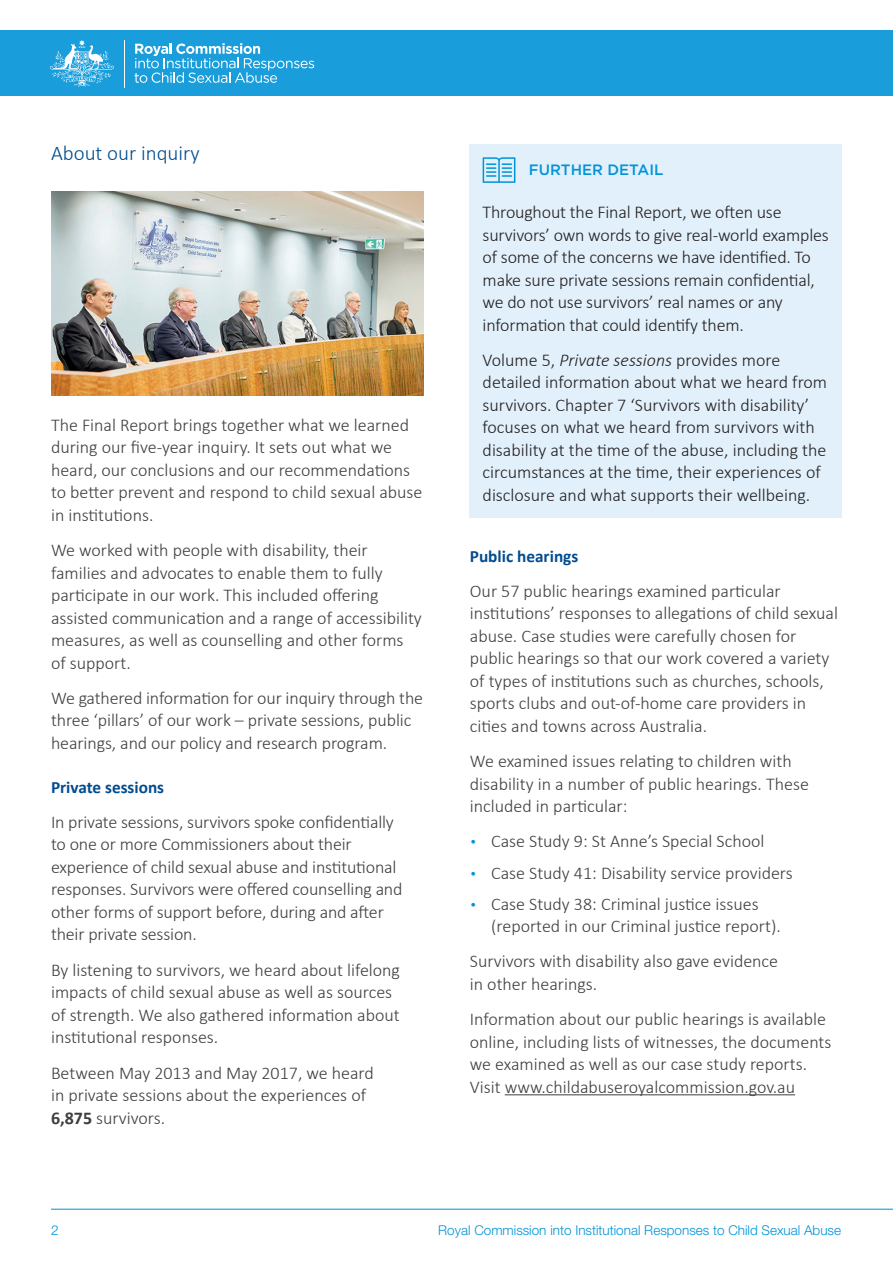
<style>
.page{position:relative;width:893px;height:1263px;background:#fff}
.page>*{position:absolute;margin:0;border:0;box-sizing:border-box;transform-origin:0 0}
.HEADING_4{font:300 21px "Calibri";color:#014c8f}
.BODY{font:300 18px/22.5px "Calibri";color:#3e3e3f}
.CALLOUT_BOX{font:300 18px/22.5px "Calibri";letter-spacing:-.01em;color:#231f20}
.HEADING_5{font:700 17.25px "Calibri";color:#014c8f}
.CALLOUT_BOX-2{font:500 15px "Gotham";color:#0093d8}
.t1{font:300 13.5px "Helvetica Neue LT Pro";color:#0093d8}
.s1{font-weight:700}
.s2{font-style:italic}
.s3{font-family:"Gotham";font-size:15px;color:#0093d8}
</style>
<div class="page">
<hr style="left:51px;top:1209px;width:842px;height:1px;background:#0093d8">
<img style="left:51px;top:192px;width:372px;height:204px">
<hr style="left:505px;top:1094px;width:290px;height:1px;background:#3e3e3f">
<div style="left:470px;top:145px;width:372px;height:373px;background:#e1f0fa"></div>
<svg style="left:483px;top:157px;width:32px;height:26px"></svg>
<div style="left:0;top:30px;width:893px;height:66px;background:#1a9edb"></div>
<hr style="left:124px;top:41px;width:1px;height:47px;background:#fff">
<svg style="left:135px;top:43px;width:179px;height:40px"></svg>
<svg style="left:50px;top:40px;width:64px;height:47px"></svg>
<p class="HEADING_4" style="left:51px;top:140px;width:150px">About our inquiry</p>
<p class="BODY" style="left:51px;top:413px;width:373px">The Final Report brings together what we learned during our five-year inquiry. It sets out what we heard, our conclusions and our recommendations to better prevent and respond to child sexual abuse in institutions.</p>
<p class="BODY" style="left:51px;top:538px;width:372px">We worked with people with disability, their families and advocates to enable them to fully participate in our work. This included offering assisted communication and a range of accessibility measures, as well as counselling and other forms of support.</p>
<p class="BODY" style="left:51px;top:686px;width:374px">We gathered information for our inquiry through the three ‘pillars’ of our work – private sessions, public hearings, and our policy and research program.</p>
<p class="HEADING_5" style="left:51px;top:776px;width:115px">Private sessions</p>
<p class="BODY" style="left:51px;top:810px;width:353px">In private sessions, survivors spoke confidentially to one or more Commissioners about their experience of child sexual abuse and institutional responses. Survivors were offered counselling and other forms of support before, during and after their private session.</p>
<p class="BODY" style="left:51px;top:958px;width:351px">By listening to survivors, we heard about lifelong impacts of child sexual abuse as well as sources of strength. We also gathered information about institutional responses.</p>
<p class="BODY" style="left:51px;top:1060px;width:324px">Between May 2013 and May 2017, we heard in private sessions about the experiences of<br><span class="s1">6,875</span> survivors.</p>
<p class="CALLOUT_BOX-2" style="left:529px;top:160px;width:136px">FURTHER DETAIL</p>
<p class="CALLOUT_BOX" style="left:483px;top:200px;width:348px">Throughout the Final Report, we often use survivors’ own words to give real-world examples of some of the concerns we have identified. To make sure private sessions remain confidential, we do not use survivors’ real names or any information that could identify them.</p>
<p class="CALLOUT_BOX" style="left:483px;top:348px;width:346px">Volume 5, <span class="s2">Private sessions</span> provides more detailed information about what we heard from survivors. Chapter 7 ‘Survivors with disability’ focuses on what we heard from survivors with disability at the time of the abuse, including the circumstances at the time, their experiences of disclosure and what supports their wellbeing.</p>
<p class="HEADING_5" style="left:470px;top:545px;width:110px">Public hearings</p>
<p class="BODY" style="left:470px;top:579px;width:370px">Our 57 public hearings examined particular institutions’ responses to allegations of child sexual abuse. Case studies were carefully chosen for public hearings so that our work covered a variety of types of institutions such as churches, schools, sports clubs and out-of-home care providers in cities and towns across Australia.</p>
<p class="BODY" style="left:470px;top:749px;width:340px">We examined issues relating to children with disability in a number of public hearings. These included in particular:</p>
<p class="BODY" style="left:470px;top:829px;width:296px"><span class="s3">•</span> Case Study 9: St Anne’s Special School</p>
<p class="BODY" style="left:470px;top:860px;width:324px"><span class="s3">•</span> Case Study 41: Disability service providers</p>
<p class="BODY" style="left:491px;top:891px;width:291px;text-indent:-21px"><span class="s3">•</span> Case Study 38: Criminal justice issues (reported in our Criminal justice report).</p>
<p class="BODY" style="left:470px;top:949px;width:310px">Survivors with disability also gave evidence in other hearings.</p>
<p class="BODY" style="left:470px;top:1007px;width:363px">Information about our public hearings is available online, including lists of witnesses, the documents we examined as well as our case study reports.<br>Visit www.childabuseroyalcommission.gov.au</p>
<p class="t1" style="left:51px;top:1222px;width:9px">2</p>
<p class="t1" style="left:438px;top:1222px;width:404px">Royal Commission into Institutional Responses to Child Sexual Abuse</p>
</div>
